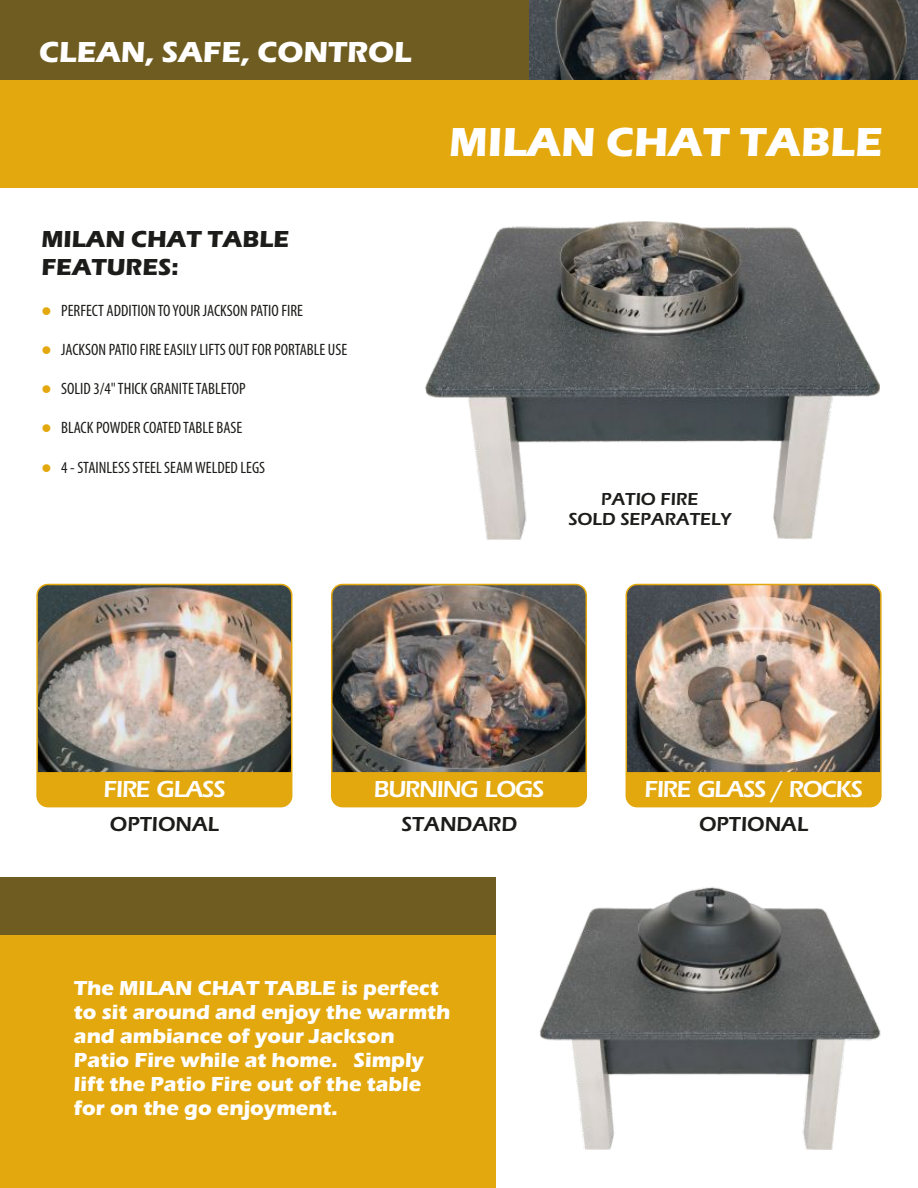
<style>
.page{position:relative;width:918px;height:1188px;background:#fff}
.page>*{position:absolute;margin:0;border:0;box-sizing:border-box;transform-origin:0 0}
.t1{font:700 42px "Eras ITC";color:#fff}
.t2{font:700 30px "Eras ITC";color:#fff}
.t3{font:600 24px "Eras ITC";letter-spacing:-.05em;color:#fff}
.t4{font:700 24px/27.5px "Eras ITC";color:#1c1c1a}
.t5{font:700 21px/24px "Eras ITC";color:#fff}
.t6{font:600 21px "Eras ITC";color:#1c1c1a}
.t7{font:600 18px/20.4px "Eras ITC";color:#1c1c1a;text-align:center}
.t8{font:condensed 16.5px "Myriad Pro";color:#1c1c1a}
.t9{font:13.5px "Wingdings";color:#e3a80d}
</style>
<div class="page">
<img style="left:529px;top:0;width:389px;height:80px">
<div style="left:0;top:933px;width:496px;height:255px;background:#e3a80d"></div>
<div style="left:0;top:0;width:529px;height:81px;background:#6e5c21"></div>
<div style="left:0;top:80px;width:918px;height:108px;background:#e3a80d"></div>
<img style="left:539px;top:887px;width:342px;height:263px">
<img style="left:332px;top:585px;width:254px;height:222px;border-radius:11px">
<div style="left:331px;top:584px;width:256px;height:223px;border:2px solid #e3a80d;border-radius:11px"></div>
<img style="left:626px;top:585px;width:255px;height:222px;border-radius:11px">
<div style="left:626px;top:584px;width:256px;height:223px;border:2px solid #e3a80d;border-radius:11px"></div>
<img style="left:37px;top:585px;width:255px;height:222px;border-radius:11px">
<div style="left:36px;top:584px;width:256px;height:223px;border:2px solid #e3a80d;border-radius:11px"></div>
<div style="left:37px;top:772px;width:255px;height:35px;background:#e3a80d"></div>
<div style="left:332px;top:772px;width:254px;height:35px;background:#e3a80d"></div>
<img style="left:425px;top:221px;width:455px;height:318px">
<div style="left:0;top:877px;width:496px;height:58px;background:#6e5c21"></div>
<div style="left:626px;top:772px;width:255px;height:35px;background:#e3a80d"></div>
<h2 class="t2" style="left:39px;top:41px;width:374px">CLEAN, SAFE, CONTROL</h2>
<h3 class="t4" style="left:42px;top:228px;width:249px">MILAN CHAT TABLE<br>FEATURES:</h3>
<p class="t9" style="left:42px;top:306px;width:12px">●</p>
<p class="t9" style="left:42px;top:345px;width:12px">●</p>
<p class="t9" style="left:42px;top:384px;width:12px">●</p>
<p class="t9" style="left:42px;top:423px;width:12px">●</p>
<p class="t9" style="left:42px;top:462px;width:12px">●</p>
<p class="t8" style="left:61px;top:304px;width:243px">PERFECT ADDITION TO YOUR JACKSON PATIO FIRE</p>
<p class="t8" style="left:61px;top:343px;width:288px">JACKSON PATIO FIRE EASILY LIFTS OUT FOR PORTABLE USE</p>
<p class="t8" style="left:61px;top:382px;width:186px">SOLID 3/4" THICK GRANITE TABLETOP</p>
<p class="t8" style="left:61px;top:421px;width:183px">BLACK POWDER COATED TABLE BASE</p>
<p class="t8" style="left:61px;top:460px;width:205px">4 - STAINLESS STEEL SEAM WELDED LEGS</p>
<h1 class="t1" style="left:449px;top:127px;width:435px">MILAN CHAT TABLE</h1>
<p class="t7" style="left:568px;top:491px;width:164px">PATIO FIRE<br>SOLD SEPARATELY</p>
<h3 class="t3" style="left:104px;top:781px;width:124px">FIRE GLASS</h3>
<h3 class="t3" style="left:374px;top:781px;width:172px">BURNING LOGS</h3>
<h3 class="t3" style="left:644px;top:781px;width:220px">FIRE GLASS / ROCKS</h3>
<p class="t6" style="left:110px;top:817px;width:111px">OPTIONAL</p>
<p class="t6" style="left:401px;top:817px;width:117px">STANDARD</p>
<p class="t6" style="left:699px;top:817px;width:111px">OPTIONAL</p>
<p class="t5" style="left:74px;top:978px;width:378px">The MILAN CHAT TABLE is perfect to sit around and enjoy the warmth and ambiance of your Jackson<br>Patio Fire while at home. Simply lift the Patio Fire out of the table for on the go enjoyment.</p>
</div>
